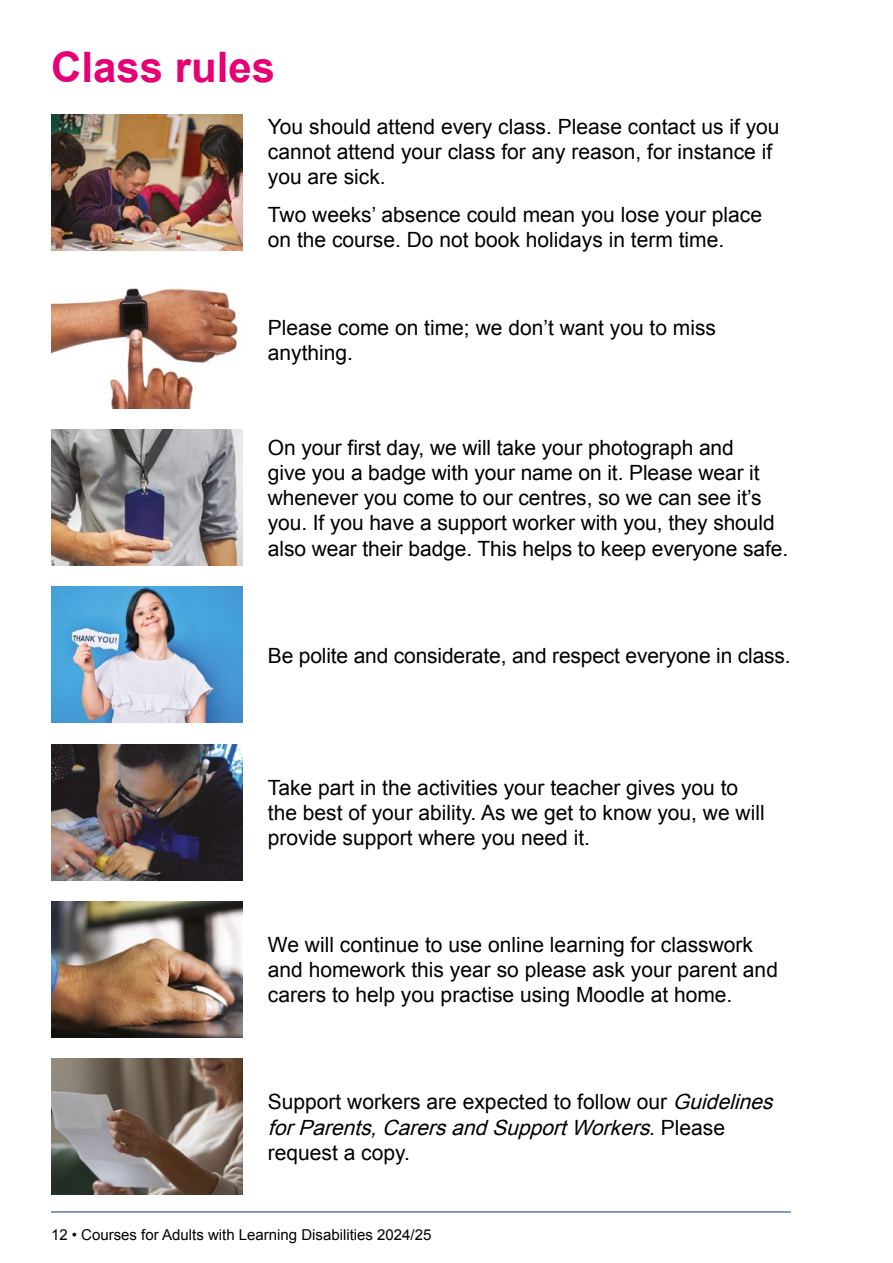
<style>
.page{position:relative;width:893px;height:1263px;background:#fff}
.page>*{position:absolute;margin:0;border:0;box-sizing:border-box;transform-origin:0 0}
.t1{font:700 42px "Arial";color:#e60074}
.t2{font:21px/25.2px "Arial";color:#000}
.t3{font:15px "Arial";color:#000}
.s1{font-style:italic}
</style>
<div class="page">
<hr style="left:51px;top:1211px;width:740px;height:1px;background:#093c6b">
<img style="left:51px;top:901px;width:191px;height:136px">
<img style="left:51px;top:744px;width:191px;height:136px">
<img style="left:51px;top:429px;width:191px;height:137px">
<img style="left:51px;top:288px;width:187px;height:120px">
<img style="left:51px;top:115px;width:191px;height:136px">
<img style="left:51px;top:587px;width:191px;height:136px">
<img style="left:51px;top:1059px;width:191px;height:136px">
<h1 class="t1" style="left:51px;top:39px;width:226px">Class rules</h1>
<p class="t2" style="left:268px;top:114px;width:513px">You should attend every class. Please contact us if you cannot attend your class for any reason, for instance if you are sick.</p>
<p class="t2" style="left:268px;top:202px;width:496px">Two weeks’ absence could mean you lose your place on the course. Do not book holidays in term time.</p>
<p class="t2" style="left:268px;top:315px;width:450px">Please come on time; we don’t want you to miss anything.</p>
<p class="t2" style="left:268px;top:435px;width:522px">On your first day, we will take your photograph and<br>give you a badge with your name on it. Please wear it whenever you come to our centres, so we can see it’s you. If you have a support worker with you, they should also wear their badge. This helps to keep everyone safe.</p>
<p class="t2" style="left:268px;top:643px;width:524px">Be polite and considerate, and respect everyone in class.</p>
<p class="t2" style="left:268px;top:775px;width:498px">Take part in the activities your teacher gives you to the best of your ability. As we get to know you, we will provide support where you need it.</p>
<p class="t2" style="left:268px;top:932px;width:512px">We will continue to use online learning for classwork and homework this year so please ask your parent and carers to help you practise using Moodle at home.</p>
<p class="t2" style="left:268px;top:1089px;width:513px">Support workers are expected to follow our <span class="s1">Guidelines forParents,CarersandSupportWorkers</span>. P l e a s e request a copy.</p>
<p class="t3" style="left:51px;top:1225px;width:382px">12 • Courses for Adults with Learning Disabilities 2024/25</p>
</div>
